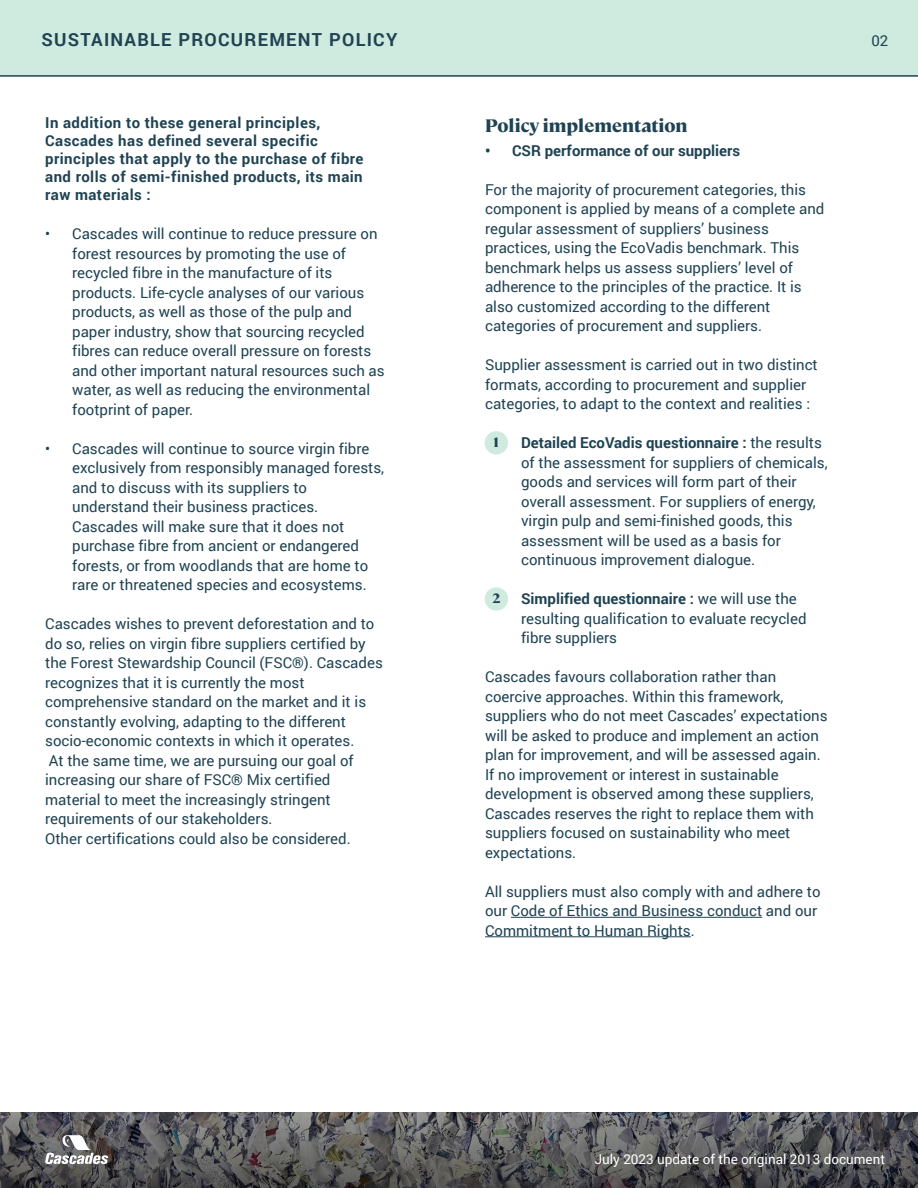
<style>
.page{position:relative;width:918px;height:1188px;background:#fff}
.page>*{position:absolute;margin:0;border:0;box-sizing:border-box;transform-origin:0 0}
.t1{font:700 18px "Roboto";letter-spacing:.07em;color:#1f4353}
.t2{font:800 18px "Cambon";color:#1f4353}
.t3{font:15px/19.5px "Roboto";color:#1f4353}
.t4{font:700 15px/18px "Roboto";letter-spacing:.03em;color:#1f4353}
.t5{font:700 15px "Roboto";color:#1f4353}
.t6{font:13.5px "Roboto";color:#fff}
.t7{font:800 13.5px "Cambon";color:#1f4353}
.s1{font-weight:700}
</style>
<div class="page">
<div style="left:0;top:0;width:918px;height:76px;background:#cfeadf"></div>
<hr style="left:0;top:75px;width:918px;height:2px;background:#1f4353">
<svg style="left:0;top:1112px;width:918px;height:76px;background:#545456"></svg>
<svg style="left:45px;top:1135px;width:63px;height:29px"></svg>
<hr style="left:511px;top:917px;width:251px;height:1px;background:#1f4353">
<hr style="left:485px;top:936px;width:206px;height:1px;background:#1f4353">
<div style="left:485px;top:431px;width:23px;height:23px;background:#cfeadf;border-radius:50%"></div>
<div style="left:485px;top:587px;width:23px;height:24px;background:#cfeadf;border-radius:50%"></div>
<p class="t1" style="left:42px;top:27px;width:357px">SUSTAINABLE PROCUREMENT POLICY</p>
<p class="t3" style="left:872px;top:30px;width:18px">02</p>
<p class="t4" style="left:45px;top:113px;width:320px">In addition to these general principles, Cascades has defined several specific principles that apply to the purchase of fibre and rolls of semi-finished products, its main raw materials :</p>
<p class="t3" style="left:72px;top:224px;width:314px;text-indent:-27px">• Cascades will continue to reduce pressure on forest resources by promoting the use of recycled fibre in the manufacture of its products. Life-cycle analyses of our various products, as well as those of the pulp and paper industry, show that sourcing recycled fibres can reduce overall pressure on forests and other important natural resources such as water, as well as reducing the environmental footprint of paper.</p>
<p class="t3" style="left:72px;top:438px;width:314px;text-indent:-27px">• Cascades will continue to source virgin fibre exclusively from responsibly managed forests, and to discuss with its suppliers to understand their business practices.<br>Cascades will make sure that it does not purchase fibre from ancient or endangered forests, or from woodlands that are home to rare or threatened species and ecosystems.</p>
<p class="t3" style="left:45px;top:614px;width:339px">Cascades wishes to prevent deforestation and to do so, relies on virgin fibre suppliers certified by the Forest Stewardship Council (FSC®). Cascades recognizes that it is currently the most comprehensive standard on the market and it is constantly evolving, adapting to the different socio-economic contexts in which it operates.<br>At the same time, we are pursuing our goal of increasing our share of FSC® Mix certified material to meet the increasingly stringent requirements of our stakeholders.<br>Other certifications could also be considered.</p>
<p class="t2" style="left:485px;top:112px;width:204px">Policy implementation</p>
<p class="t5" style="left:485px;top:140px;width:257px">• CSR performance of our suppliers</p>
<p class="t3" style="left:485px;top:179px;width:341px">For the majority of procurement categories, this component is applied by means of a complete and regular assessment of suppliers’ business practices, using the EcoVadis benchmark. This benchmark helps us assess suppliers’ level of adherence to the principles of the practice. It is also customized according to the different categories of procurement and suppliers.</p>
<p class="t3" style="left:485px;top:355px;width:334px">Supplier assessment is carried out in two distinct formats, according to procurement and supplier categories, to adapt to the context and realities :</p>
<p class="t3" style="left:521px;top:433px;width:308px"><span class="s1">Detailed EcoVadis questionnaire :</span> the results of the assessment for suppliers of chemicals, goods and services will form part of their overall assessment. For suppliers of energy, virgin pulp and semi-finished goods, this assessment will be used as a basis for continuous improvement dialogue.</p>
<p class="t3" style="left:521px;top:589px;width:287px"><span class="s1">Simplified questionnaire :</span> we will use the resulting qualification to evaluate recycled fibre suppliers</p>
<p class="t3" style="left:485px;top:667px;width:344px">Cascades favours collaboration rather than coercive approaches. Within this framework, suppliers who do not meet Cascades’ expectations will be asked to produce and implement an action plan for improvement, and will be assessed again.<br>If no improvement or interest in sustainable development is observed among these suppliers, Cascades reserves the right to replace them with suppliers focused on sustainability who meet expectations.</p>
<p class="t3" style="left:485px;top:881px;width:337px">All suppliers must also comply with and adhere to our Code of Ethics and Business conduct and our<br>Commitment to Human Rights.</p>
<p class="t7" style="left:494px;top:432px;width:7px">1</p>
<p class="t7" style="left:492px;top:588px;width:10px">2</p>
<p class="t6" style="left:595px;top:1150px;width:292px">July 2023 update of the original 2013 document</p>
</div>
